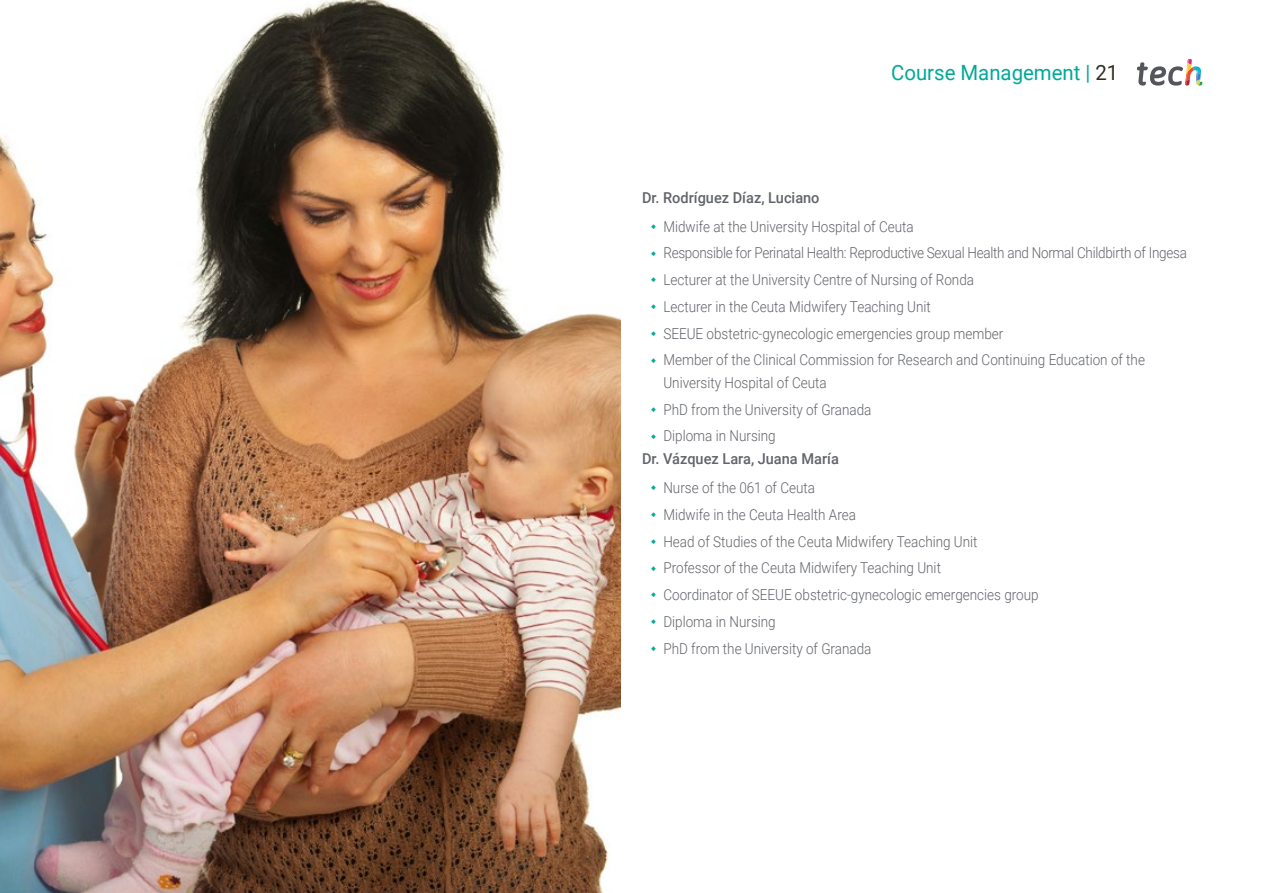
<style>
.page{position:relative;width:1263px;height:893px;background:#fff}
.page>*{position:absolute;margin:0;border:0;box-sizing:border-box;transform-origin:0 0}
.t1{font:21px "Roboto";color:#00a996}
.t2{font:300 15px/26.7px "Roboto";color:#61646a;scale:.9 1}
.t3{font:500 15px "Roboto";color:#61646a}
.s1{color:#312e20}
</style>
<div class="page">
<svg style="left:1137px;top:59px;width:65px;height:27px"></svg>
<img style="left:0;top:0;width:621px;height:893px">
<h1 class="t1" style="left:891px;top:57px;width:229px">Course Management | <span class="s1">21</span></h1>
<p class="t3" style="left:642px;top:187px;width:179px">Dr. Rodríguez Díaz, Luciano</p>
<p class="t2" style="left:663px;top:212px;width:583px">Midwife at the University Hospital of Ceuta<br>Responsible for Perinatal Health: Reproductive Sexual Health and Normal Childbirth of Ingesa Lecturer at the University Centre of Nursing of Ronda<br>Lecturer in the Ceuta Midwifery Teaching Unit<br>SEEUE obstetric-gynecologic emergencies group member<br>Member of the Clinical Commission for Research and Continuing Education of the</p>
<p class="t2" style="left:663px;top:369px;width:233px">University Hospital of Ceuta<br>PhD from the University of Granada<br>Diploma in Nursing</p>
<p class="t3" style="left:642px;top:448px;width:198px">Dr. Vázquez Lara, Juana María</p>
<p class="t2" style="left:663px;top:474px;width:418px">Nurse of the 061 of Ceuta<br>Midwife in the Ceuta Health Area<br>Head of Studies of the Ceuta Midwifery Teaching Unit<br>Professor of the Ceuta Midwifery Teaching Unit<br>Coordinator of SEEUE obstetric-gynecologic emergencies group Diploma in Nursing<br>PhD from the University of Granada</p>
</div>
